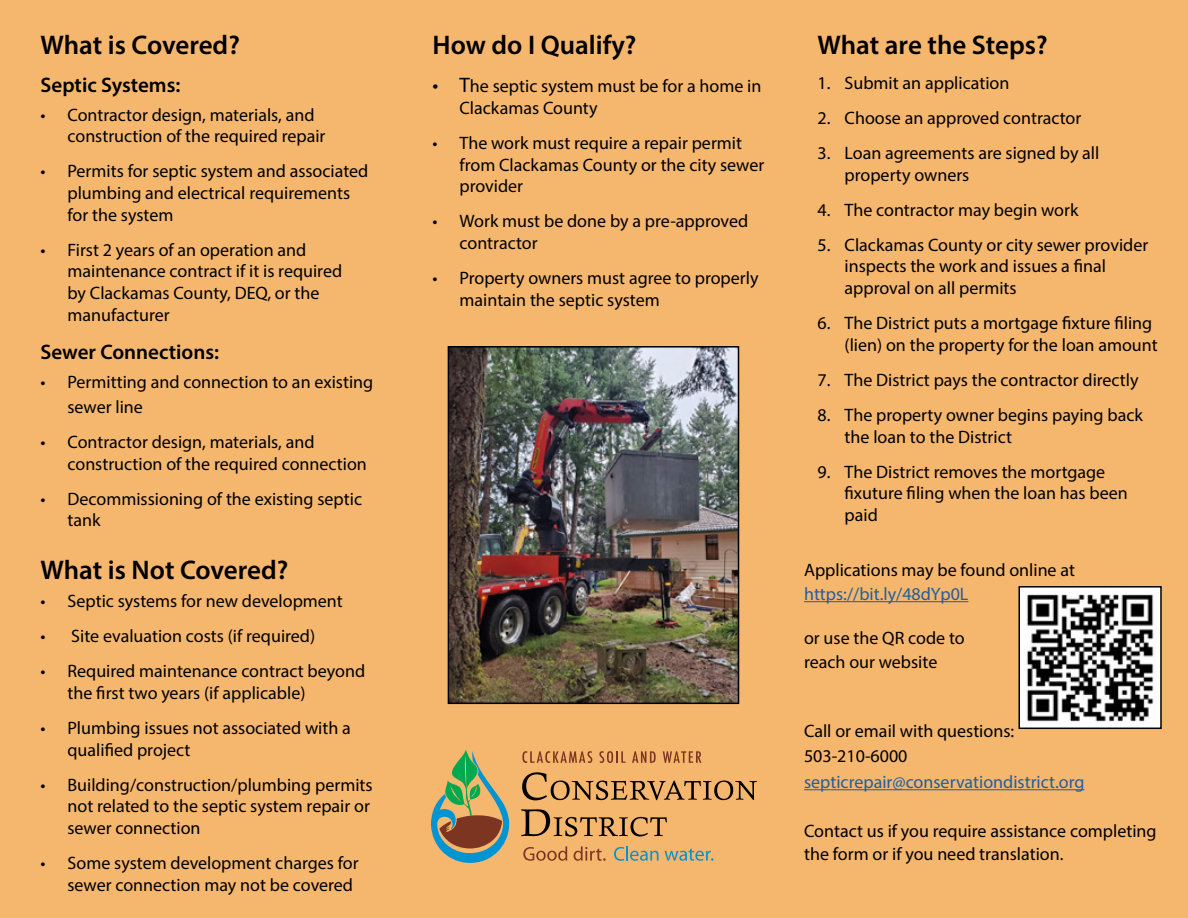
<style>
.page{position:relative;width:1188px;height:918px;background:#f5b66e}
.page>*{position:absolute;margin:0;border:0;box-sizing:border-box;transform-origin:0 0}
.t1{font:600 27px "Myriad Pro";color:#000}
.t2{font:600 21px "Myriad Pro";color:#000}
.t3{font:18px/21.6px "Myriad Pro";color:#000}
.t4{font:18px "Myriad Pro";color:#215e9e}
.s1{font-size:21px}
</style>
<div class="page">
<hr style="left:804px;top:601px;width:164px;height:1px;background:#215e9e">
<hr style="left:804px;top:789px;width:280px;height:1px;background:#215e9e">
<svg style="left:431px;top:750px;width:78px;height:113px"></svg>
<svg style="left:522px;top:772px;width:235px;height:28px"></svg>
<svg style="left:521px;top:809px;width:146px;height:28px"></svg>
<svg style="left:523px;top:846px;width:44px;height:15px"></svg>
<svg style="left:574px;top:846px;width:32px;height:15px"></svg>
<svg style="left:614px;top:846px;width:45px;height:15px"></svg>
<svg style="left:665px;top:849px;width:48px;height:12px"></svg>
<svg style="left:522px;top:751px;width:70px;height:12px"></svg>
<svg style="left:599px;top:751px;width:27px;height:12px"></svg>
<svg style="left:632px;top:751px;width:24px;height:12px"></svg>
<svg style="left:663px;top:751px;width:38px;height:12px"></svg>
<img style="left:451px;top:349px;width:285px;height:352px">
<div style="left:448px;top:346px;width:291px;height:358px;border:2px solid #000"></div>
<img style="left:1021px;top:589px;width:138px;height:137px">
<div style="left:1018px;top:586px;width:144px;height:143px;border:2px solid #000"></div>
<h1 class="t1" style="left:40px;top:27px;width:201px">What is Covered?</h1>
<p class="t2" style="left:40px;top:72px;width:141px">Septic Systems:</p>
<p class="t3" style="left:68px;top:104px;width:260px;text-indent:-27px">• Contractor design, materials, and construction of the required repair</p>
<p class="t3" style="left:68px;top:160px;width:302px;text-indent:-27px">• Permits for septic system and associated plumbing and electrical requirements for the system</p>
<p class="t3" style="left:68px;top:239px;width:276px;text-indent:-27px">• First 2 years of an operation and maintenance contract if it is required by Clackamas County, DEQ, or the manufacturer</p>
<p class="t2" style="left:40px;top:339px;width:180px">Sewer Connections:</p>
<p class="t3" style="left:68px;top:369px;width:307px;line-height:25.2px;text-indent:-27px">• Permitting and connection to an existing sewer line</p>
<p class="t3" style="left:68px;top:431px;width:301px;text-indent:-27px">• Contractor design, materials, and construction of the required connection</p>
<p class="t3" style="left:68px;top:488px;width:296px;text-indent:-27px">• Decommissioning of the existing septic tank</p>
<h1 class="t1" style="left:40px;top:553px;width:249px">What is Not Covered?</h1>
<p class="t3" style="left:40px;top:590px;width:304px">• Septic systems for new development</p>
<p class="t3" style="left:40px;top:625px;width:276px">• Site evaluation costs (if required)</p>
<p class="t3" style="left:68px;top:660px;width:299px;text-indent:-27px">• Required maintenance contract beyond the first two years (if applicable)</p>
<p class="t3" style="left:68px;top:717px;width:285px;text-indent:-27px">• Plumbing issues not associated with a qualified project</p>
<p class="t3" style="left:68px;top:774px;width:307px;text-indent:-27px">• Building/construction/plumbing permits not related to the septic system repair or sewer connection</p>
<p class="t3" style="left:68px;top:852px;width:293px;text-indent:-27px">• Some system development charges for sewer connection may not be covered</p>
<h1 class="t1" style="left:433px;top:27px;width:205px">How do I Qualify?</h1>
<p class="t3" style="left:460px;top:75px;width:303px;text-indent:-27px"><span class="s1">• T</span>he septic system must be for a home in<br>Clackamas County</p>
<p class="t3" style="left:460px;top:132px;width:306px;text-indent:-27px">• The work must require a repair permit from Clackamas County or the city sewer provider</p>
<p class="t3" style="left:460px;top:210px;width:290px;text-indent:-27px">• Work must be done by a pre-approved contractor</p>
<p class="t3" style="left:460px;top:267px;width:301px;text-indent:-27px">• Property owners must agree to properly maintain the septic system</p>
<h1 class="t1" style="left:818px;top:27px;width:232px">What are the Steps?</h1>
<p class="t3" style="left:818px;top:72px;width:193px">1. Submit an application</p>
<p class="t3" style="left:818px;top:107px;width:265px">2. Choose an approved contractor</p>
<p class="t3" style="left:845px;top:142px;width:256px;text-indent:-27px">3. Loan agreements are signed by all property owners</p>
<p class="t3" style="left:818px;top:199px;width:262px">4. The contractor may begin work</p>
<p class="t3" style="left:845px;top:234px;width:305px;text-indent:-27px">5. Clackamas County or city sewer provider inspects the work and issues a final approval on all permits</p>
<p class="t3" style="left:845px;top:312px;width:315px;text-indent:-27px">6. The District puts a mortgage fixture filing (lien) on the property for the loan amount</p>
<p class="t3" style="left:818px;top:369px;width:323px">7. The District pays the contractor directly</p>
<p class="t3" style="left:845px;top:404px;width:300px;text-indent:-27px">8. The property owner begins paying back the loan to the District</p>
<p class="t3" style="left:845px;top:461px;width:285px;text-indent:-27px">9. The District removes the mortgage fixuture filing when the loan has been paid</p>
<p class="t3" style="left:804px;top:559px;width:272px">Applications may be found online at</p>
<p class="t4" style="left:804px;top:583px;width:166px">https://bit.ly/48dYp0L</p>
<p class="t3" style="left:804px;top:626px;width:162px;line-height:24px">or use the QR code to reach our website</p>
<p class="t3" style="left:804px;top:718px;width:212px;line-height:25.5px">Call or email with questions:<br>503-210-6000</p>
<p class="t4" style="left:804px;top:771px;width:282px">septicrepair@conservationdistrict.org</p>
<p class="t3" style="left:804px;top:820px;width:354px;line-height:22.5px">Contact us if you require assistance completing the form or if you need translation.</p>
</div>
